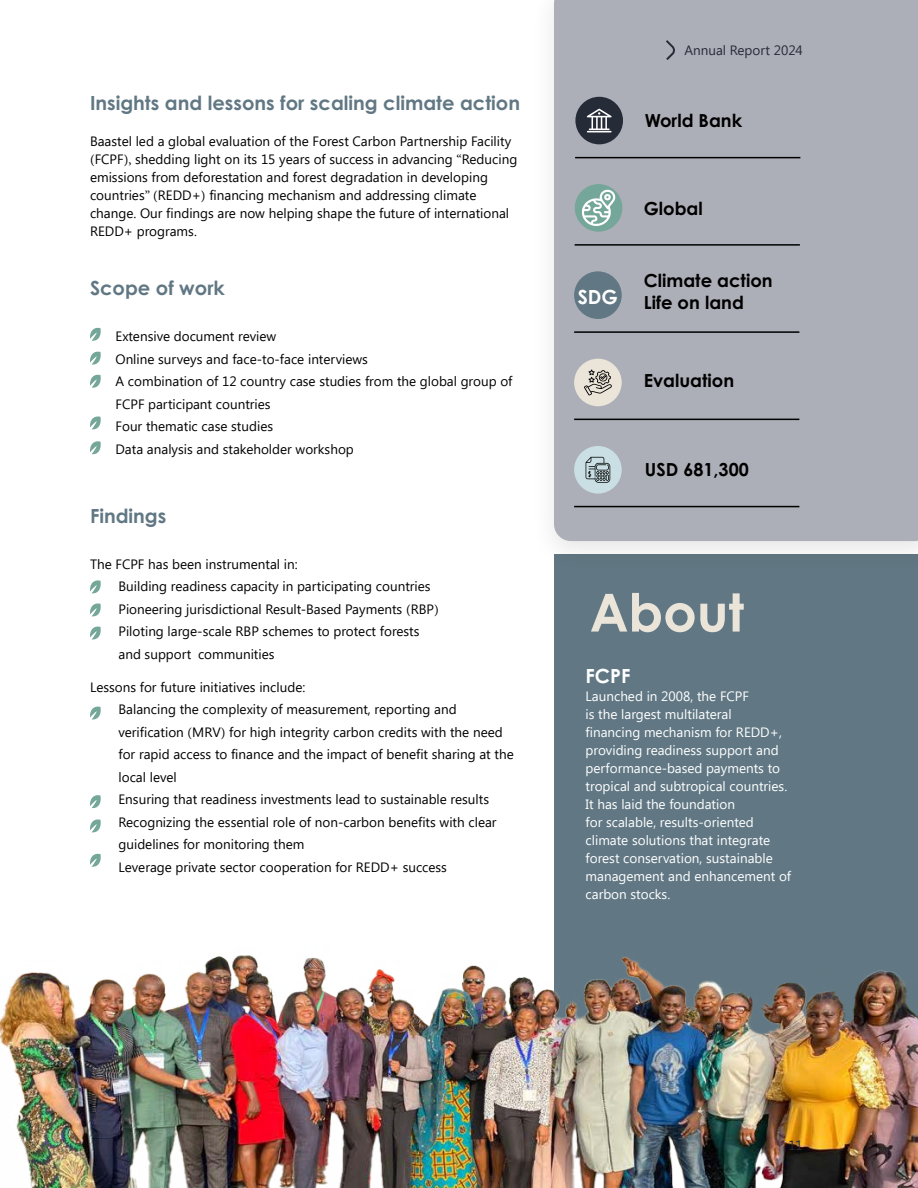
<style>
.page{position:relative;width:918px;height:1188px;background:#fff}
.page>*{position:absolute;margin:0;border:0;box-sizing:border-box;transform-origin:0 0}
.t1{font:700 52.5px "Century Gothic Pro";color:#ebe4d9}
.t2{font:700 19.5px "Century Gothic Pro";color:#617884}
.t3{font:700 19.5px "Century Gothic Pro";color:#fff}
.t4{font:700 18px/21.6px "Century Gothic Pro";color:#000}
.t5{font:13.5px/22.5px "Segoe UI";color:#000}
.t6{font:13.5px/18px "Segoe UI";color:#fff}
.t7{font:13.5px "Segoe UI";color:#262b38}
.s1{font-family:"Minion Pro"}
</style>
<div class="page">
<div style="left:554px;top:554px;width:364px;height:510px;background:#617884"></div>
<div style="left:530px;top:0;width:388px;height:573px;background:#000;opacity:.1"></div>
<div style="left:554px;top:0;width:364px;height:541px;background:#acafb7"></div>
<div style="left:575px;top:97px;width:48px;height:47px;background:#262b38;border-radius:50%"></div>
<hr style="left:575px;top:157px;width:225px;height:1px;background:#000">
<div style="left:575px;top:184px;width:47px;height:48px;background:#74a699;border-radius:50%"></div>
<hr style="left:575px;top:244px;width:225px;height:2px;background:#000">
<div style="left:574px;top:271px;width:48px;height:48px;background:#617884;border-radius:50%"></div>
<hr style="left:574px;top:331px;width:225px;height:2px;background:#000">
<div style="left:574px;top:359px;width:48px;height:47px;background:#ebe4d9;border-radius:50%"></div>
<hr style="left:574px;top:419px;width:225px;height:1px;background:#000">
<div style="left:574px;top:446px;width:48px;height:48px;background:#cadfe4;border-radius:50%"></div>
<hr style="left:574px;top:506px;width:225px;height:1px;background:#000">
<svg style="left:587px;top:109px;width:25px;height:23px"></svg>
<svg style="left:586px;top:457px;width:24px;height:26px"></svg>
<svg style="left:584px;top:369px;width:28px;height:26px"></svg>
<svg style="left:580px;top:190px;width:37px;height:36px"></svg>
<svg style="left:90px;top:327px;width:11px;height:14px"></svg>
<svg style="left:90px;top:351px;width:11px;height:14px"></svg>
<svg style="left:90px;top:374px;width:11px;height:14px"></svg>
<svg style="left:90px;top:416px;width:11px;height:14px"></svg>
<svg style="left:90px;top:441px;width:11px;height:14px"></svg>
<svg style="left:90px;top:580px;width:11px;height:14px"></svg>
<svg style="left:90px;top:603px;width:11px;height:14px"></svg>
<svg style="left:90px;top:626px;width:11px;height:14px"></svg>
<svg style="left:90px;top:706px;width:11px;height:14px"></svg>
<svg style="left:90px;top:795px;width:11px;height:14px"></svg>
<svg style="left:90px;top:819px;width:11px;height:14px"></svg>
<svg style="left:90px;top:853px;width:11px;height:14px"></svg>
<img style="left:0;top:955px;width:918px;height:233px">
<svg style="left:666px;top:40px;width:10px;height:20px"></svg>
<h2 class="t2" style="left:90px;top:91px;width:432px">Insights and lessons for scaling climate action</h2>
<p class="t5" style="left:90px;top:132px;width:429px;line-height:18px">Baastel led a global evaluation of the Forest Carbon Partnership Facility <span class="s1">(</span>FCPF<span class="s1">),</span> shedding light on its 15 years of success in advancing <span class="s1">“</span>Reducing emissions from deforestation and forest degradation in developing countries<span class="s1">” (</span>REDD+<span class="s1">)</span> financing mechanism and addressing climate change. Our findings are now helping shape the future of international REDD+ programs.</p>
<h2 class="t2" style="left:90px;top:276px;width:136px">Scope of work</h2>
<p class="t5" style="left:116px;top:325px;width:398px">Extensive document review<br>Online surveys and face-to-face interviews<br>A combination of 12 country case studies from the global group of FCPF participant countries<br>Four thematic case studies<br>Data analysis and stakeholder workshop</p>
<h2 class="t2" style="left:90px;top:504px;width:78px">Findings</h2>
<p class="t5" style="left:118px;top:553px;width:322px;text-indent:-28px">The FCPF has been instrumental in:<br>Building readiness capacity in participating countries Pioneering jurisdictional Result-Based Payments <span class="s1">(</span>RBP<span class="s1">)<br></span>Piloting large-scale RBP schemes to protect forests and support communities</p>
<p class="t5" style="left:118px;top:676px;width:397px;text-indent:-28px">Lessons for future initiatives include:<br>Balancing the complexity of measurement, reporting and verification <span class="s1">(</span>MRV<span class="s1">)</span> for high integrity carbon credits with the need for rapid access to finance and the impact of benefit sharing at the local level<br>Ensuring that readiness investments lead to sustainable results Recognizing the essential role of non-carbon benefits with clear guidelines for monitoring them<br>Leverage private sector cooperation for REDD+ success</p>
<p class="t7" style="left:684px;top:42px;width:120px">Annual Report 2024</p>
<h3 class="t4" style="left:645px;top:110px;width:99px">World Bank</h3>
<h2 class="t3" style="left:578px;top:284px;width:42px">SDG</h2>
<h3 class="t4" style="left:644px;top:197px;width:61px">Global</h3>
<h3 class="t4" style="left:644px;top:270px;width:130px">Climate action<br>Life on land</h3>
<h3 class="t4" style="left:644px;top:369px;width:92px">Evaluation</h3>
<h3 class="t4" style="left:645px;top:459px;width:106px">USD 681,300</h3>
<h1 class="t1" style="left:590px;top:580px;width:156px">About</h1>
<h2 class="t3" style="left:586px;top:664px;width:46px">FCPF</h2>
<p class="t6" style="left:586px;top:688px;width:207px">Launched in 2008, the FCPF<br>is the largest multilateral<br>financing mechanism for REDD+, providing readiness support and performance-based payments to tropical and subtropical countries.<br>It has laid the foundation<br>for scalable, results-oriented climate solutions that integrate forest conservation, sustainable management and enhancement of carbon stocks.</p>
<p class="t7" style="left:788px;top:1137px;width:16px">11</p>
</div>
